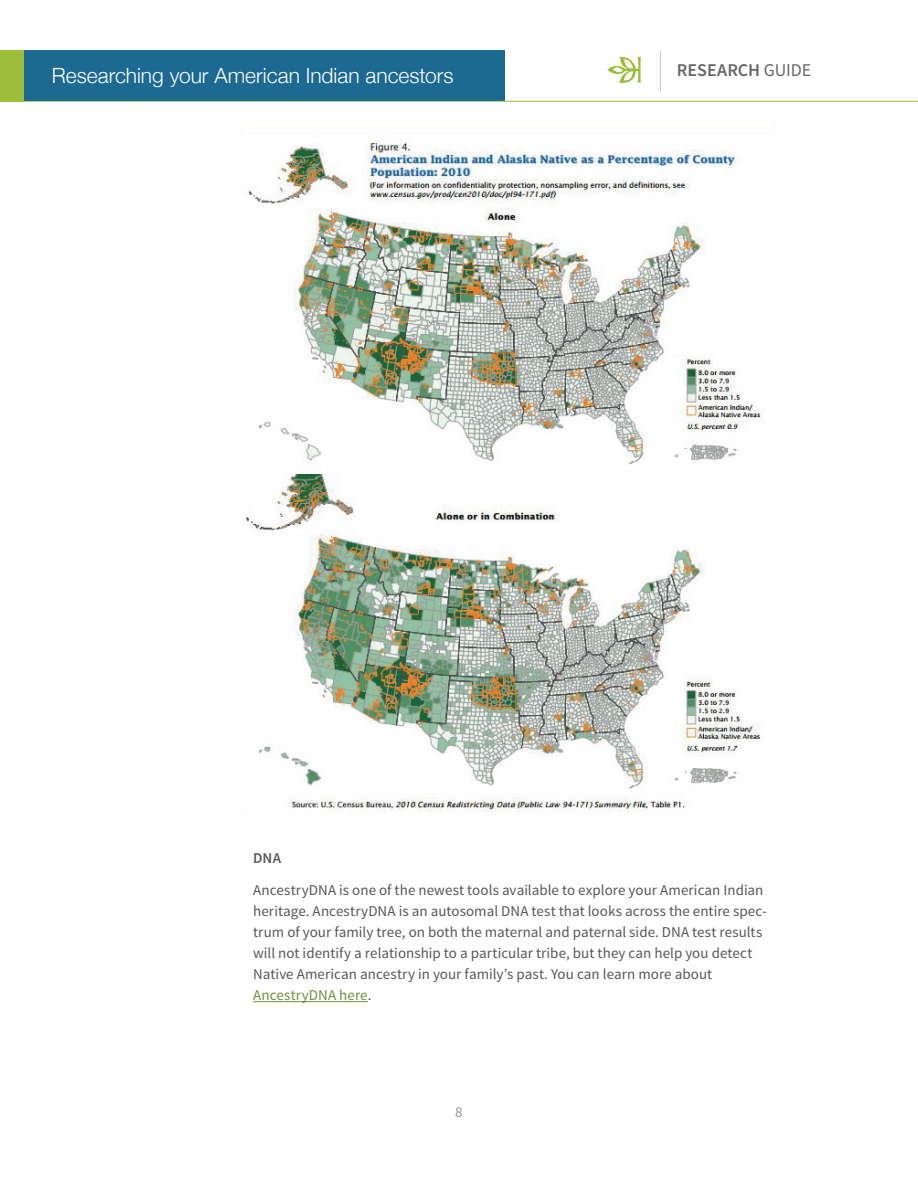
<style>
.page{position:relative;width:918px;height:1188px;background:#fff}
.page>*{position:absolute;margin:0;border:0;box-sizing:border-box;transform-origin:0 0}
.t1{font:300 21px "Helvetica Neue";color:#fff}
.t2{font:600 18px "Source Sans Pro";color:#67676a}
.t3{font:15px/21px "Source Sans Pro";letter-spacing:.005em;color:#57585a}
.t4{font:600 15px "Source Sans Pro";color:#57585a}
.t5{font:15px "Source Sans Pro";color:#939598}
.s1{font-weight:400}
.s2{color:#71903b}
</style>
<div class="page">
<hr style="left:660px;top:51px;width:1px;height:40px;background:#c7c8ca">
<svg style="left:607px;top:57px;width:34px;height:26px"></svg>
<hr style="left:0;top:101px;width:918px;height:1px;background:#9cbf3b">
<div style="left:0;top:51px;width:504px;height:50px;background:#1c6992"></div>
<div style="left:0;top:51px;width:23px;height:51px;background:#9cbf3b"></div>
<hr style="left:253px;top:1001px;width:115px;height:1px;background:#71903b">
<img style="left:240px;top:125px;width:536px;height:340px">
<img style="left:245px;top:475px;width:516px;height:337px">
<h1 class="t1" style="left:52px;top:58px;width:403px">Researching your American Indian ancestors</h1>
<p class="t2" style="left:677px;top:59px;width:136px">RESEARCH <span class="s1">GUIDE</span></p>
<p class="t4" style="left:253px;top:849px;width:29px">DNA</p>
<p class="t3" style="left:253px;top:880px;width:515px">AncestryDNA is one of the newest tools available to explore your American Indian heritage. AncestryDNA is an autosomal DNA test that looks across the entire spec&shy;trum of your family tree, on both the maternal and paternal side. DNA test results will not identify a relationship to a particular tribe, but they can help you detect Native American ancestry in your family’s past. You can learn more about <span class="s2">AncestryDNA here</span>.</p>
<p class="t5" style="left:455px;top:1103px;width:9px">8</p>
</div>
